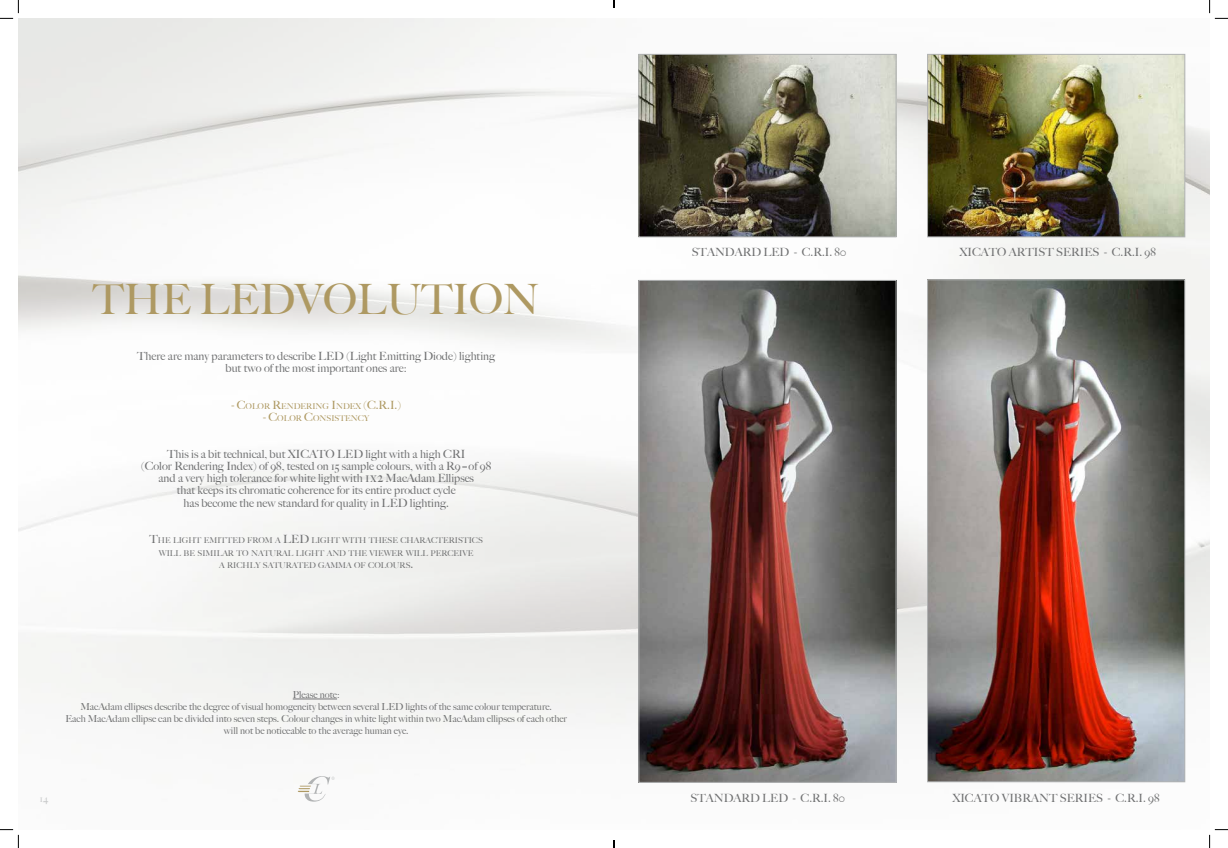
<style>
.page{position:relative;width:1228px;height:848px;background:#fff}
.page>*{position:absolute;margin:0;border:0;box-sizing:border-box;transform-origin:0 0}
.t1{font:500 41.82px "Big Caslon";color:#ae9962}
.t2{font:500 11.38px/12.2px "Big Caslon";color:#707172;text-align:center}
.t3{font:500 9.62px/12.2px "Big Caslon";color:#707172;text-align:center}
.t4{font:500 9.62px "Big Caslon";color:#c6c7c8}
.t5{font:500 7.96px/12.2px "Big Caslon";color:#707172;text-align:center}
.t6{font:500 7.96px "Big Caslon";color:#ae9962}
.s1{font-size:11.38px}
.s2{font-size:14px}
</style>
<div class="page">
<img style="left:18px;top:18px;width:1191px;height:784px">
<img style="left:929px;top:56px;width:254px;height:179px">
<div style="left:927px;top:54px;width:258px;height:183px;border:1px solid #b1b3b4"></div>
<img style="left:640px;top:56px;width:254px;height:179px">
<div style="left:638px;top:54px;width:258px;height:183px;border:1px solid #b1b3b4"></div>
<img style="left:929px;top:281px;width:254px;height:499px">
<div style="left:927px;top:279px;width:258px;height:503px;border:1px solid #b1b3b4"></div>
<img style="left:640px;top:282px;width:254px;height:499px">
<div style="left:638px;top:280px;width:258px;height:503px;border:1px solid #b1b3b4"></div>
<hr style="left:293px;top:699px;width:44px;height:1px;background:#707172">
<svg style="left:298px;top:776px;width:36px;height:25px"></svg>
<svg style="left:0;top:0;width:19px;height:19px"></svg>
<svg style="left:0;top:829px;width:19px;height:19px"></svg>
<svg style="left:1208px;top:0;width:19px;height:19px"></svg>
<svg style="left:1209px;top:829px;width:18px;height:19px"></svg>
<svg style="left:613px;top:0;width:2px;height:8px"></svg>
<svg style="left:613px;top:840px;width:2px;height:8px"></svg>
<h1 class="t1" style="left:93px;top:265px;width:34px">THE</h1>
<h1 class="t1" style="left:200px;top:265px;width:62px">LEDVO</h1>
<h1 class="t1" style="left:357px;top:265px;width:61px">LUTION</h1>
<p class="t2" style="left:137px;top:349px;width:359px">There are many parameters to describe LED (Light Emitting Diode) lighting but two of the most important ones are:</p>
<p class="t6" style="left:231px;top:399px;width:171px"><span class="s1">- C</span>OLOR <span class="s1">R</span>ENDERING <span class="s1">I</span>NDEX <span class="s1">(C.R.I.)</span></p>
<p class="t6" style="left:263px;top:411px;width:107px"><span class="s1">- C</span>OLOR <span class="s1">C</span>ONSISTENCY</p>
<p class="t2" style="left:141px;top:447px;width:351px">This is a bit technical, but XICATO LED light with a high CRI<br>(Color Rendering Index) of 98, tested on 15 sample colours, with a R9=of 98 and a very high tolerance for white light with <span class="s2">1x2</span> MacAdam Ellipses<br>that keeps its chromatic coherence for its entire product cycle<br>has become the new standard for quality in LED lighting.</p>
<p class="t5" style="left:149px;top:534px;width:335px"><span class="s1">T</span>HE LIGHT EMITTED FROM A <span class="s1">LED</span> LIGHT WITH THESE CHARACTERISTICS<br>WILL BE SIMILAR TO NATURAL LIGHT AND THE VIEWER WILL PERCEIVE<br>A RICHLY SATURATED GAMMA OF COLOURS<span class="s1">.</span></p>
<p class="t3" style="left:65px;top:688px;width:503px">Please note:<br>MacAdam ellipses describe the degree of visual homogeneity between several LED lights of the same colour temperature.<br>Each MacAdam ellipse can be divided into seven steps. Colour changes in white light within two MacAdam ellipses of each other will not be noticeable to the average human eye.</p>
<p class="t4" style="left:40px;top:790px;width:10px">14</p>
<p class="t2" style="left:691px;top:246px;width:156px">STANDARD LED - C.R.I. 80</p>
<p class="t2" style="left:959px;top:246px;width:198px">XICATO ARTIST SERIES - C.R.I. 98</p>
<p class="t2" style="left:690px;top:791px;width:156px">STANDARD LED - C.R.I. 80</p>
<p class="t2" style="left:952px;top:791px;width:209px">XICATO VIBRANT SERIES - C.R.I. 98</p>
</div>
